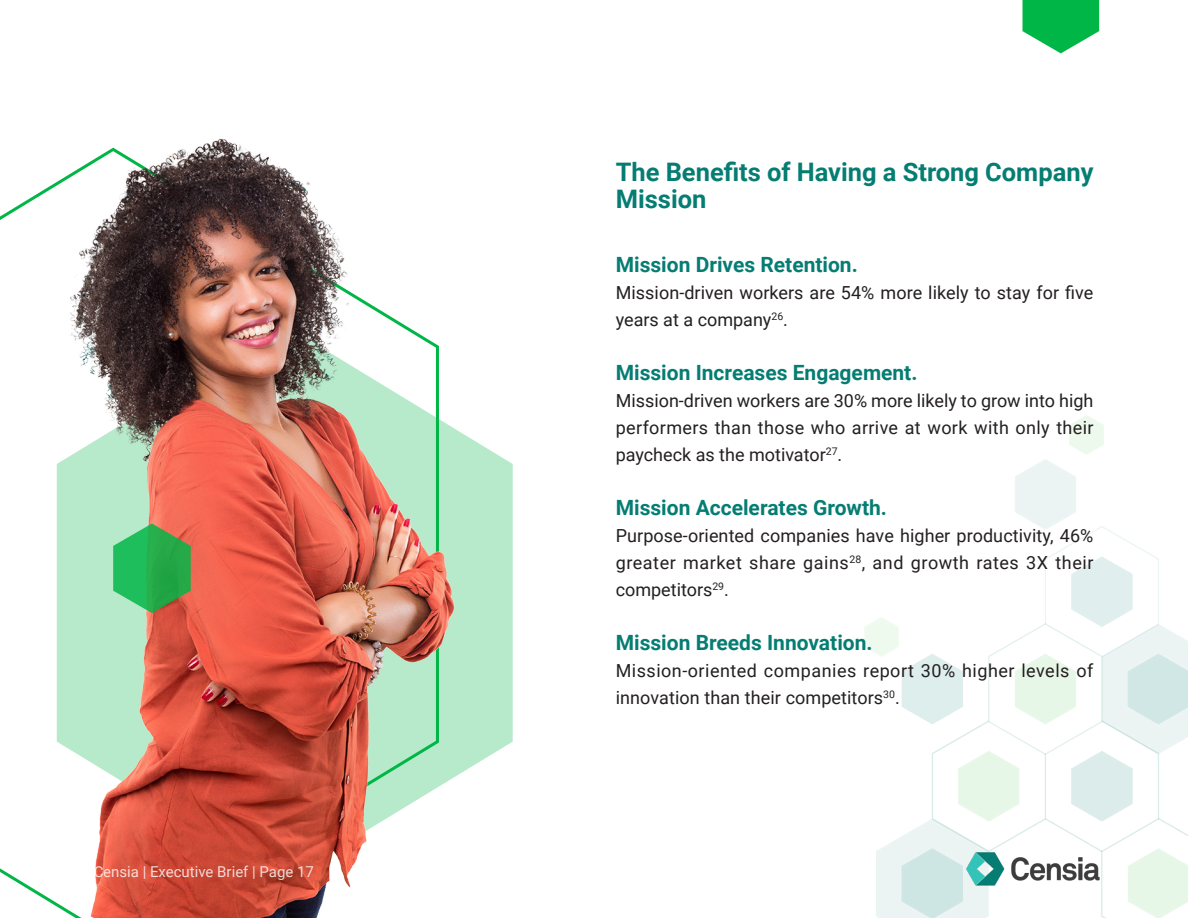
<style>
.page{position:relative;width:1188px;height:918px;background:#fff}
.page>*{position:absolute;margin:0;border:0;box-sizing:border-box;transform-origin:0 0}
.Body_Copy{font:700 25.5px/27px "Roboto";color:#057d72}
.Body_Copy-2{font:700 21px "Roboto";color:#057d72}
.Body_Copy-3{font:18px/27px "Roboto";letter-spacing:.005em;color:#231f20;text-align:justify}
.Body_Copy-4{font:18px/27px "Roboto";letter-spacing:.025em;color:#231f20}
.t1{font:15px "Roboto";color:#fff}
</style>
<div class="page">
<svg style="left:1023px;top:0;width:76px;height:53px"></svg>
<img style="left:33px;top:138px;width:478px;height:780px">
<svg style="left:113px;top:524px;width:78px;height:89px;background:#4cad5e"></svg>
<img style="left:864px;top:415px;width:324px;height:503px">
<p class="t1" style="left:93px;top:861px;width:222px">Censia | Executive Brief | Page 17</p>
<p class="Body_Copy" style="left:616px;top:158px;width:479px">The Benefits of Having a Strong Company<br>Mission</p>
<p class="Body_Copy-2" style="left:616px;top:250px;width:244px">Mission Drives Retention.</p>
<p class="Body_Copy-3" style="left:616px;top:278px;width:479px">Mission-driven workers are 54% more likely to stay for five years at a company<sup>26</sup>.</p>
<p class="Body_Copy-2" style="left:616px;top:358px;width:303px">Mission Increases Engagement.</p>
<p class="Body_Copy-3" style="left:616px;top:386px;width:479px">Mission-driven workers are 30% more likely to grow into high performers than those who arrive at work with only their paycheck as the motivator<sup>27</sup>.</p>
<p class="Body_Copy-2" style="left:616px;top:493px;width:273px">Mission Accelerates Growth.</p>
<p class="Body_Copy-3" style="left:616px;top:521px;width:479px">Purpose-oriented companies have higher productivity, 46% greater market share gains<sup>28</sup>, and growth rates 3X their competitors<sup>29</sup>.</p>
<p class="Body_Copy-2" style="left:616px;top:628px;width:258px">Mission Breeds Innovation.</p>
<p class="Body_Copy-4" style="left:616px;top:656px;width:479px">Mission-oriented companies report 30% higher levels of innovation than their competitors<sup>30</sup>.</p>
</div>
